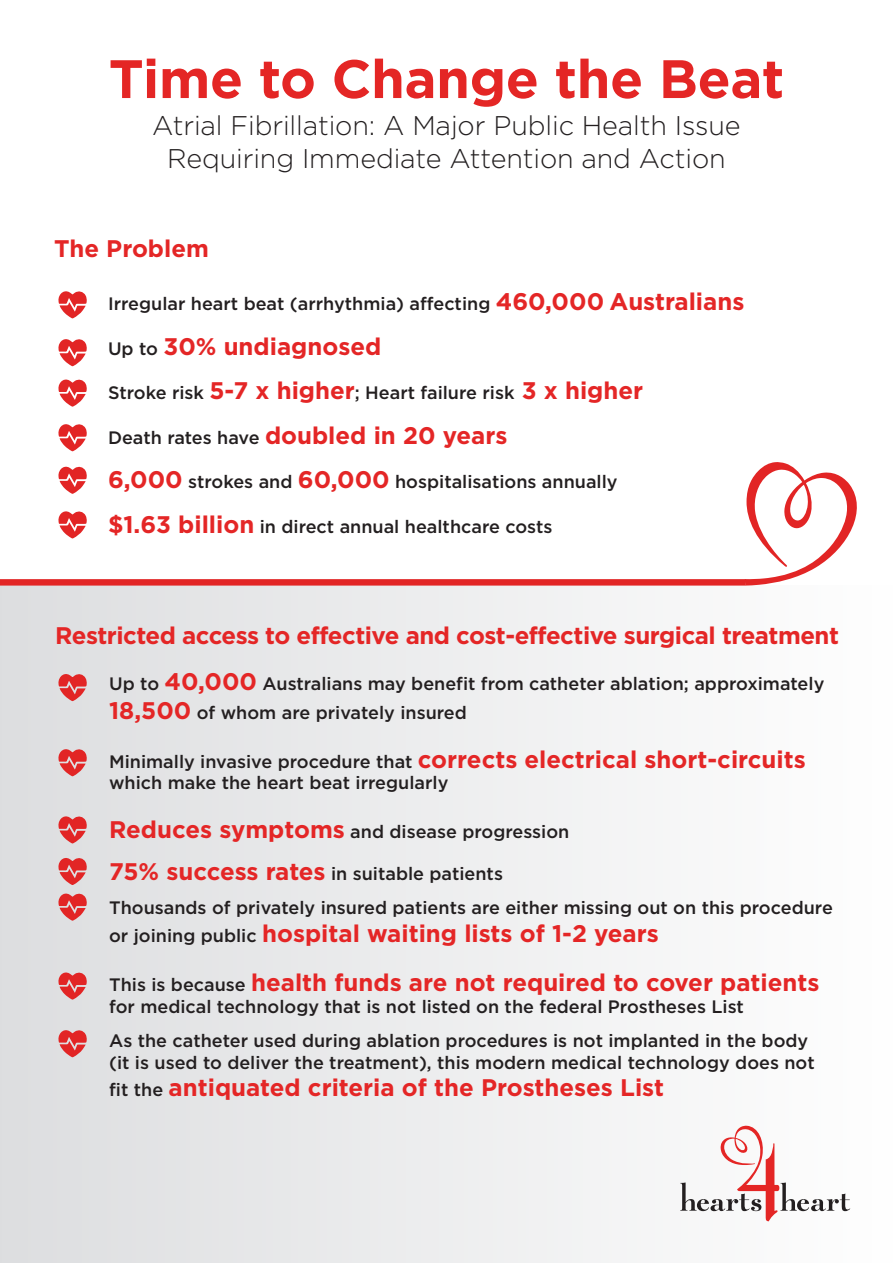
<style>
.page{position:relative;width:893px;height:1263px;background:#fff}
.page>*{position:absolute;margin:0;border:0;box-sizing:border-box;transform-origin:0 0}
.Body_Copy_Reference{font:700 54px "Gotham";letter-spacing:-.005em;color:#e42625}
.Body_Copy_Reference-2{font:300 27px/33px "Gotham";letter-spacing:-.005em;color:#231f20;text-align:center}
.t1{font:700 24px "Gotham";color:#e42626}
.t2{font:700 24px "Gotham";letter-spacing:-.02em;color:#e42626}
.t3{font:500 18px/28.8px "Gotham";color:#231f20}
.s1{font-weight:700;font-size:24px;color:#e42626}
.s2{font-weight:500;font-size:18px;color:#231f20}
</style>
<div class="page">
<div style="left:0;top:586px;width:893px;height:677px;background:linear-gradient(to right,#dddedf,#fefefe)"></div>
<svg style="left:680px;top:1125px;width:170px;height:96px"></svg>
<svg style="left:58px;top:291px;width:29px;height:27px"></svg>
<svg style="left:58px;top:673px;width:29px;height:28px"></svg>
<svg style="left:58px;top:379px;width:29px;height:28px"></svg>
<svg style="left:58px;top:815px;width:29px;height:28px"></svg>
<svg style="left:58px;top:511px;width:29px;height:27px"></svg>
<svg style="left:58px;top:971px;width:29px;height:29px"></svg>
<svg style="left:58px;top:1029px;width:29px;height:28px"></svg>
<svg style="left:58px;top:424px;width:29px;height:27px"></svg>
<svg style="left:58px;top:857px;width:29px;height:28px"></svg>
<svg style="left:58px;top:339px;width:29px;height:27px"></svg>
<svg style="left:58px;top:748px;width:29px;height:28px"></svg>
<svg style="left:58px;top:466px;width:29px;height:28px"></svg>
<svg style="left:58px;top:892px;width:29px;height:29px"></svg>
<svg style="left:746px;top:462px;width:111px;height:124px"></svg>
<div style="left:0;top:579px;width:746px;height:7px;background:#e22525"></div>
<p class="Body_Copy_Reference" style="left:109px;top:46px;width:677px">Time to Change the Beat</p>
<p class="Body_Copy_Reference-2" style="left:152px;top:109px;width:590px">Atrial Fibrillation: A Major Public Health Issue<br>Requiring Immediate Attention and Action</p>
<p class="t1" style="left:54px;top:234px;width:156px">The Problem</p>
<p class="t3" style="left:108px;top:289px;width:638px">Irregular heart beat (arrhythmia) affecting <span class="s1">460,000 Australians</span></p>
<p class="t1" style="left:108px;top:332px;width:275px"><span class="s2">Up to</span> 30% undiagnosed</p>
<p class="t3" style="left:108px;top:378px;width:537px">Stroke risk <span class="s1">5-7 x higher</span>; Heart failure risk <span class="s1">3 x higher</span></p>
<p class="t1" style="left:108px;top:421px;width:401px"><span class="s2">Death rates have</span> doubled in 20 years</p>
<p class="t3" style="left:108px;top:467px;width:511px"><span class="s1">6,000</span> strokes and <span class="s1">60,000</span> hospitalisations annually</p>
<p class="t3" style="left:108px;top:512px;width:446px"><span class="s1">$1.63 billion</span> in direct annual healthcare costs</p>
<p class="t2" style="left:55px;top:621px;width:785px">Restricted access to effective and cost-effective surgical treatment</p>
<p class="t3" style="left:109px;top:669px;width:717px">Up to <span class="s1">40,000</span> Australians may benefit from catheter ablation; approximately<br><span class="s1">18,500</span> of whom are privately insured</p>
<p class="t1" style="left:109px;top:745px;width:698px"><span class="s2">Minimally invasive procedure that</span> corrects electrical short-circuits</p>
<p class="t3" style="left:109px;top:768px;width:341px">which make the heart beat irregularly</p>
<p class="t3" style="left:109px;top:817px;width:462px"><span class="s1">Reduces symptoms</span> and disease progression</p>
<p class="t3" style="left:109px;top:858px;width:395px"><span class="s1">75% success rates</span> in suitable patients</p>
<p class="t3" style="left:109px;top:893px;width:725px">Thousands of privately insured patients are either missing out on this procedure</p>
<p class="t1" style="left:109px;top:919px;width:551px"><span class="s2">or joining public</span> hospital waiting lists of 1-2 years</p>
<p class="t1" style="left:109px;top:968px;width:712px"><span class="s2">This is because</span> health funds are not required to cover patients</p>
<p class="t3" style="left:109px;top:992px;width:636px">for medical technology that is not listed on the federal Prostheses List</p>
<p class="t3" style="left:109px;top:1029px;width:707px;line-height:21.6px">As the catheter used during ablation procedures is not implanted in the body (it is used to deliver the treatment), this modern medical technology does not</p>
<p class="t1" style="left:109px;top:1073px;width:556px"><span class="s2">fit the</span> antiquated criteria of the Prostheses List</p>
</div>
